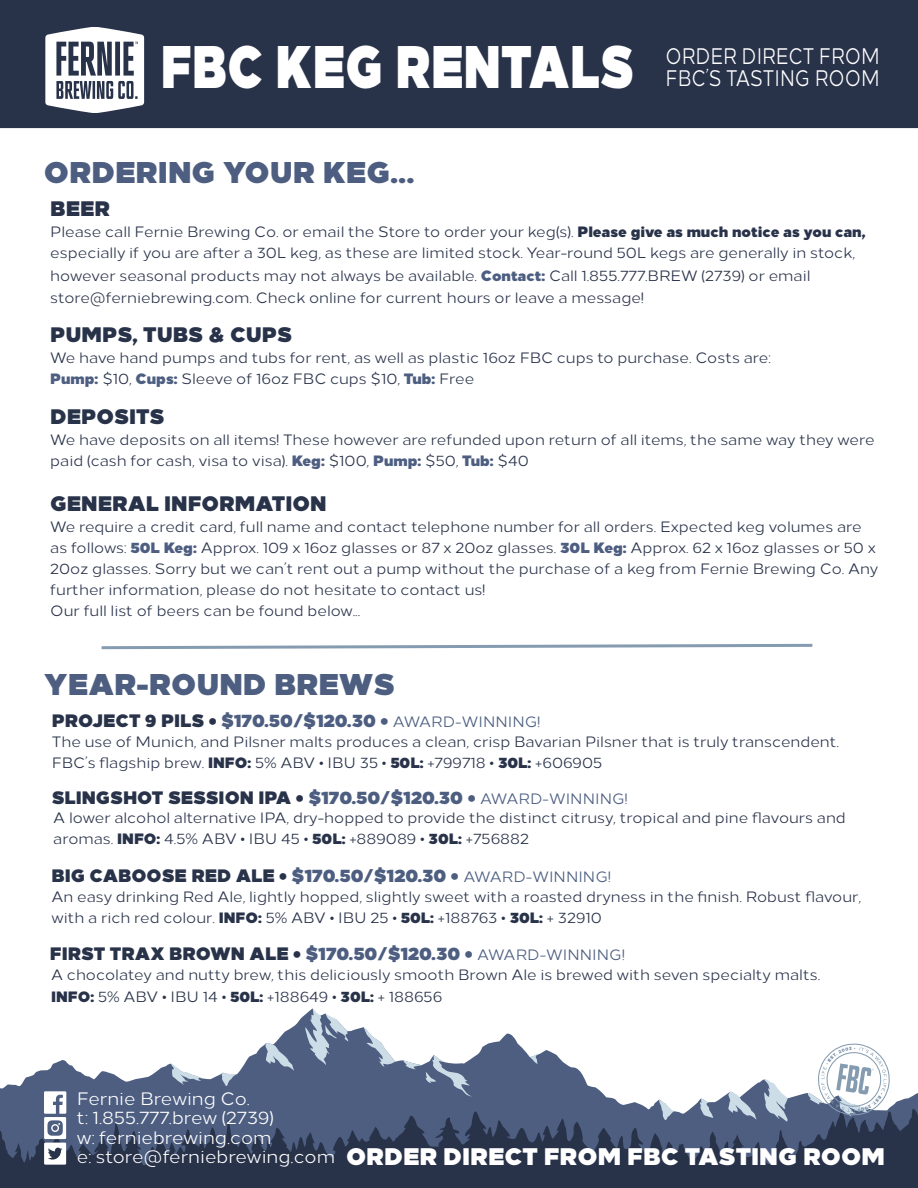
<style>
.page{position:relative;width:918px;height:1188px;background:#fff}
.page>*{position:absolute;margin:0;border:0;box-sizing:border-box;transform-origin:0 0}
.t1{font:900 60px "Loew";color:#fff;scale:.8 1}
.t2{font:900 30px "Loew";color:#4d5e81}
.t3{font:900 24px "Loew";color:#fff}
.t4{font:22.5px/22.5px "Loew";color:#fff;scale:.8 1}
.t5{font:900 21px "Loew";color:#283249}
.t6{font:900 18px "Loew";color:#283249}
.t7{font:18px/19.5px "Loew";color:#fff}
.t8{font:900 18px "Loew";color:#4d5e81}
.t9{font:15px/21px "Loew";color:#283249}
.s1{font-weight:900}
.s2{font-weight:900;color:#4d5e81}
.s3{color:#283249}
.s4{font-weight:400;font-size:15px}
.s5{color:#4d5e81}
.s6{font-weight:400;font-size:15px;color:#4d5e81}
</style>
<div class="page">
<div style="left:0;top:0;width:918px;height:129px;background:#283249"></div>
<svg style="left:45px;top:27px;width:99px;height:86px"></svg>
<svg style="left:5px;top:1015px;width:759px;height:72px"></svg>
<svg style="left:764px;top:1079px;width:13px;height:8px"></svg>
<svg style="left:364px;top:1027px;width:31px;height:41px"></svg>
<svg style="left:305px;top:1008px;width:44px;height:58px"></svg>
<svg style="left:403px;top:1055px;width:70px;height:32px"></svg>
<svg style="left:265px;top:1043px;width:29px;height:29px"></svg>
<svg style="left:171px;top:1064px;width:31px;height:22px"></svg>
<svg style="left:530px;top:1054px;width:8px;height:10px"></svg>
<svg style="left:221px;top:1073px;width:16px;height:14px"></svg>
<svg style="left:0;top:1087px;width:918px;height:101px;background:#424f6a"></svg>
<svg style="left:807px;top:1043px;width:83px;height:75px"></svg>
<svg style="left:44px;top:1091px;width:22px;height:74px"></svg>
<svg style="left:101px;top:643px;width:712px;height:7px"></svg>
<h1 class="t1" style="left:160px;top:14px;width:593px">FBC KEG RENTALS</h1>
<h3 class="t4" style="left:665px;top:43px;width:269px">ORDER DIRECT FROM<br>FBC’S TASTING ROOM</h3>
<h2 class="t2" style="left:44px;top:146px;width:372px">ORDERING YOUR KEG...</h2>
<h3 class="t5" style="left:50px;top:191px;width:61px">BEER</h3>
<p class="t9" style="left:50px;top:220px;width:817px">Please call Fernie Brewing Co. or email the Store to order your keg(s). <span class="s1">Please give as much notice as you can, </span>especially if you are after a 30L keg, as these are limited stock. Year-round 50L kegs are generally in stock,</p>
<p class="t9" style="left:50px;top:263px;width:762px;line-height:22.5px">however seasonal products may not always be available. <span class="s2">Contact:</span> Call 1.855.777.BREW (2739) or email store@ferniebrewing.com. Check online for current hours or leave a message!</p>
<h3 class="t5" style="left:50px;top:316px;width:243px">PUMPS, TUBS &amp; CUPS</h3>
<p class="t9" style="left:50px;top:346px;width:722px">We have hand pumps and tubs for rent, as well as plastic 16oz FBC cups to purchase. Costs are:<br><span class="s2">Pump:</span> $10, <span class="s2">Cups:</span> Sleeve of 16oz FBC cups $10, <span class="s2">Tub:</span> Free</p>
<h3 class="t5" style="left:50px;top:399px;width:116px">DEPOSITS</h3>
<p class="t9" style="left:50px;top:428px;width:826px">We have deposits on all items! These however are refunded upon return of all items, the same way they were paid (cash for cash, visa to visa). <span class="s2">Keg:</span> $100, <span class="s2">Pump:</span> $50, <span class="s2">Tub:</span> $40</p>
<h3 class="t5" style="left:50px;top:485px;width:278px">GENERAL INFORMATION</h3>
<p class="t9" style="left:50px;top:515px;width:830px">We require a credit card, full name and contact telephone number for all orders. Expected keg volumes are as follows: <span class="s2">50L Keg:</span> Approx. 109 x 16oz glasses or 87 x 20oz glasses. <span class="s2">30L Keg:</span> Approx. 62 x 16oz glasses or 50 x 20oz glasses. Sorry but we can’t rent out a pump without the purchase of a keg from Fernie Brewing Co. Any further information, please do not hesitate to contact us!<br>Our full list of beers can be found below...</p>
<h2 class="t2" style="left:44px;top:658px;width:353px">YEAR-ROUND BREWS</h2>
<p class="t8" style="left:52px;top:705px;width:490px"><span class="s3">PROJECT 9 PILS •</span> $170.50/$120.30 • <span class="s4">AWARD-WINNING!</span></p>
<p class="t9" style="left:52px;top:729px;width:789px">The use of Munich, and Pilsner malts produces a clean, crisp Bavarian Pilsner that is truly transcendent.<br>FBC’s flagship brew. <span class="s1">INFO:</span> 5% ABV • IBU 35 • <span class="s1">50L:</span> +799718 • <span class="s1">30L:</span> +606905</p>
<p class="t6" style="left:52px;top:782px;width:577px">SLINGSHOT SESSION IPA • <span class="s5">$170.50/$120.30 •</span> <span class="s6">AWARD-WINNING!</span></p>
<p class="t9" style="left:53px;top:806px;width:794px">A lower alcohol alternative IPA, dry-hopped to provide the distinct citrusy, tropical and pine flavours and aromas. <span class="s1">INFO:</span> 4.5% ABV • IBU 45 • <span class="s1">50L:</span> +889089 • <span class="s1">30L:</span> +756882</p>
<p class="t6" style="left:51px;top:860px;width:561px">BIG CABOOSE RED ALE • <span class="s5">$170.50/$120.30 •</span> <span class="s6">AWARD-WINNING!</span></p>
<p class="t9" style="left:51px;top:885px;width:811px">An easy drinking Red Ale, lightly hopped, slightly sweet with a roasted dryness in the finish. Robust flavour, with a rich red colour. <span class="s1">INFO:</span> 5% ABV • IBU 25 • <span class="s1">50L:</span> +188763 • <span class="s1">30L:</span> + 32910</p>
<p class="t6" style="left:50px;top:938px;width:576px">FIRST TRAX BROWN ALE • <span class="s5">$170.50/$120.30 •</span> <span class="s6">AWARD-WINNING!</span></p>
<p class="t9" style="left:51px;top:963px;width:771px;line-height:21.6px">A chocolatey and nutty brew, this deliciously smooth Brown Ale is brewed with seven specialty malts.<br><span class="s1">INFO:</span> 5% ABV • IBU 14 • <span class="s1">50L:</span> +188649 • <span class="s1">30L:</span> + 188656</p>
<p class="t7" style="left:77px;top:1087px;width:260px">Fernie Brewing Co.<br>t: 1.855.777.brew (2739)<br>w: ferniebrewing.com<br>e: store@ferniebrewing.com</p>
<h3 class="t3" style="left:346px;top:1135px;width:540px">ORDER DIRECT FROM FBC TASTING ROOM</h3>
</div>
